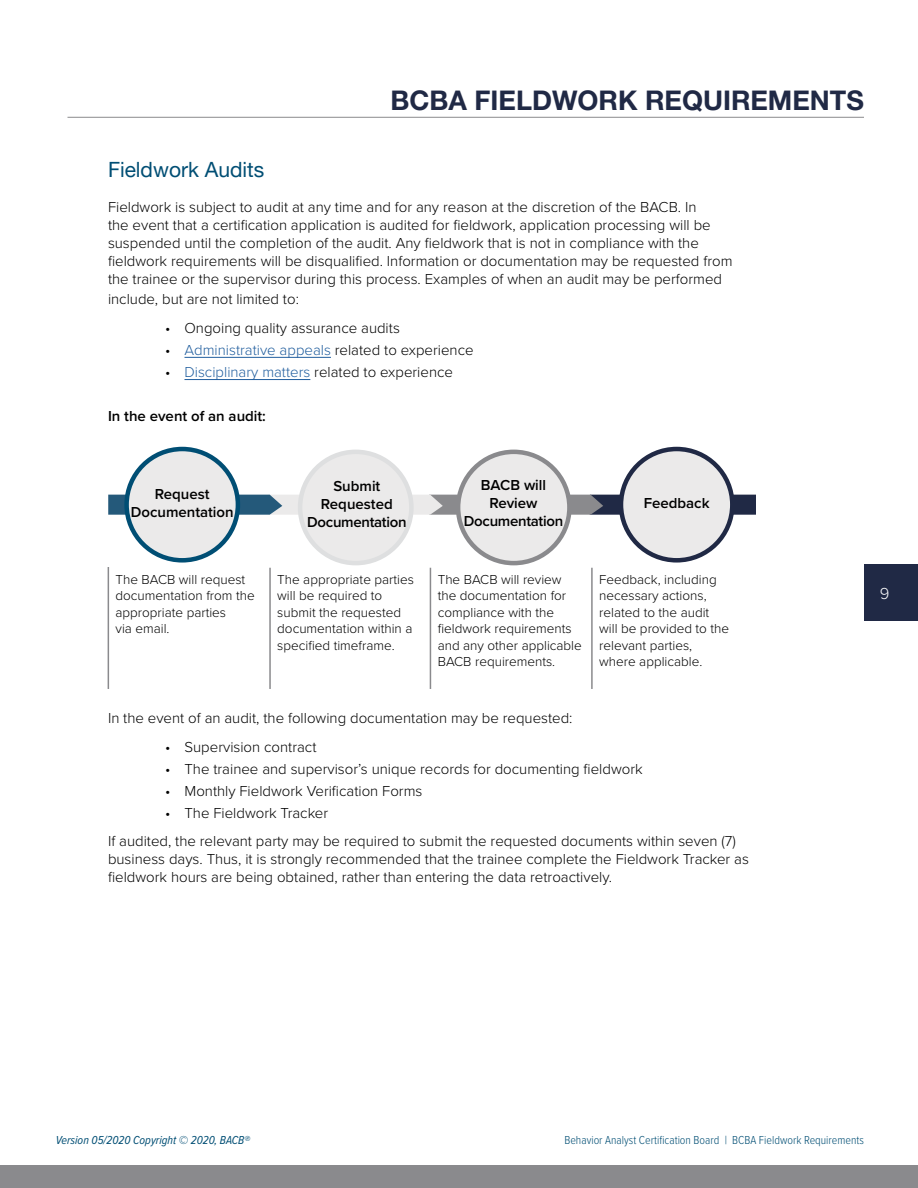
<style>
.page{position:relative;width:918px;height:1188px;background:#fff}
.page>*{position:absolute;margin:0;border:0;box-sizing:border-box;transform-origin:0 0}
.t1{font:700 27px "Helvetica Neue LT Pro";color:#202945}
.t2{font:21px "Helvetica Neue LT Pro";color:#004e74}
.t3{font:300 16.5px "Proxima Nova";color:#fff}
.t4{font:300 15px/18px "Proxima Nova";color:#000}
.t5{font:600 15px/18px "Proxima Nova";letter-spacing:-.02em;color:#000;text-align:center}
.t6{font:600 15px/18px "Proxima Nova";color:#000;text-align:center}
.t7{font:300 15px "Proxima Nova";color:#215e9e}
.t8{font:300 13.5px/16.5px "Proxima Nova";color:#000}
.t9{font:300 12px "Proxima Nova Cond";color:#004e74}
.t10{font:italic 12px "Proxima Nova Cond";color:#004e74}
.s1{color:#000}
.s2{color:#215e9e}
</style>
<div class="page">
<div style="left:0;top:1166px;width:918px;height:22px;background:#8a8a8d"></div>
<hr style="left:68px;top:117px;width:796px;height:1px;background:#8a8a8d">
<div style="left:864px;top:565px;width:54px;height:56px;background:#202945"></div>
<hr style="left:184px;top:357px;width:147px;height:1px;background:#215e9e">
<hr style="left:184px;top:379px;width:126px;height:1px;background:#215e9e">
<svg style="left:108px;top:495px;width:648px;height:20px;background:#6e7e8f"></svg>
<div style="left:127px;top:449px;width:111px;height:111px;background:#ebeaea;border-radius:50%"></div>
<div style="left:124px;top:447px;width:116px;height:116px;border:4px solid #004e74;border-radius:50%"></div>
<div style="left:458px;top:452px;width:111px;height:111px;background:#ebeaea;border-radius:50%"></div>
<div style="left:456px;top:450px;width:116px;height:115px;border:4px solid #8a8a8d;border-radius:50%"></div>
<div style="left:300px;top:452px;width:111px;height:111px;background:#ebeaea;border-radius:50%"></div>
<div style="left:298px;top:450px;width:116px;height:115px;border:4px solid #dedfe0;border-radius:50%"></div>
<div style="left:621px;top:449px;width:111px;height:111px;background:#ebeaea;border-radius:50%"></div>
<div style="left:619px;top:447px;width:116px;height:116px;border:4px solid #202945;border-radius:50%"></div>
<hr style="left:269px;top:568px;width:2px;height:121px;background:#8a8a8d">
<hr style="left:430px;top:568px;width:1px;height:121px;background:#8a8a8d">
<hr style="left:591px;top:568px;width:2px;height:121px;background:#8a8a8d">
<hr style="left:108px;top:567px;width:1px;height:122px;background:#8a8a8d">
<h1 class="t1" style="left:391px;top:84px;width:475px">BCBA FIELDWORK REQUIREMENTS</h1>
<h2 class="t2" style="left:108px;top:157px;width:158px">Fieldwork Audits</h2>
<p class="t4" style="left:108px;top:197px;width:626px">Fieldwork is subject to audit at any time and for any reason at the discretion of the BACB. In<br>the event that a certification application is audited for fieldwork, application processing will be suspended until the completion of the audit. Any fieldwork that is not in compliance with the fieldwork requirements will be disqualified. Information or documentation may be requested from the trainee or the supervisor during this process. Examples of when an audit may be performed</p>
<p class="t4" style="left:108px;top:289px;width:192px">include, but are not limited to:</p>
<p class="t4" style="left:165px;top:318px;width:236px">• Ongoing quality assurance audits</p>
<p class="t7" style="left:165px;top:339px;width:310px"><span class="s1">•</span> Administrative appeals <span class="s1">related to experience</span></p>
<p class="t4" style="left:165px;top:362px;width:290px">• <span class="s2">Disciplinary matters</span> related to experience</p>
<p class="t6" style="left:108px;top:407px;width:159px">In the event of an audit:</p>
<p class="t6" style="left:131px;top:485px;width:104px">Request<br>Documentation</p>
<p class="t5" style="left:307px;top:477px;width:101px">Submit<br>Requested<br>Documentation</p>
<p class="t5" style="left:464px;top:476px;width:101px">BACB will<br>Review<br>Documentation</p>
<p class="t6" style="left:644px;top:494px;width:67px">Feedback</p>
<p class="t8" style="left:116px;top:570px;width:141px">The BACB will request documentation from the appropriate parties<br>via email.</p>
<p class="t8" style="left:277px;top:570px;width:138px">The appropriate parties will be required to submit the requested documentation within a specified timeframe.</p>
<p class="t8" style="left:438px;top:570px;width:146px">The BACB will review the documentation for compliance with the fieldwork requirements and any other applicable<br>BACB requirements.</p>
<p class="t8" style="left:599px;top:570px;width:131px">Feedback, including necessary actions, related to the audit will be provided to the relevant parties, where applicable.</p>
<p class="t4" style="left:108px;top:708px;width:466px">In the event of an audit, the following documentation may be requested:</p>
<p class="t4" style="left:165px;top:737px;width:153px">• Supervision contract</p>
<p class="t4" style="left:165px;top:759px;width:479px">• The trainee and supervisor’s unique records for documenting fieldwork</p>
<p class="t4" style="left:165px;top:781px;width:259px">• Monthly Fieldwork Verification Forms</p>
<p class="t4" style="left:108px;top:799px;width:629px;line-height:27.5px;text-indent:57px">• The Fieldwork Tracker<br>If audited, the relevant party may be required to submit the requested documents within seven (7)</p>
<p class="t4" style="left:108px;top:849px;width:642px">business days. Thus, it is strongly recommended that the trainee complete the Fieldwork Tracker as fieldwork hours are being obtained, rather than entering the data retroactively.</p>
<p class="t3" style="left:880px;top:582px;width:11px">9</p>
<p class="t10" style="left:56px;top:1131px;width:196px">Version 05/2020 Copyright © 2020, BACB®</p>
<p class="t9" style="left:564px;top:1131px;width:301px">Behavior Analyst Certification Board | BCBA Fieldwork Requirements</p>
</div>
